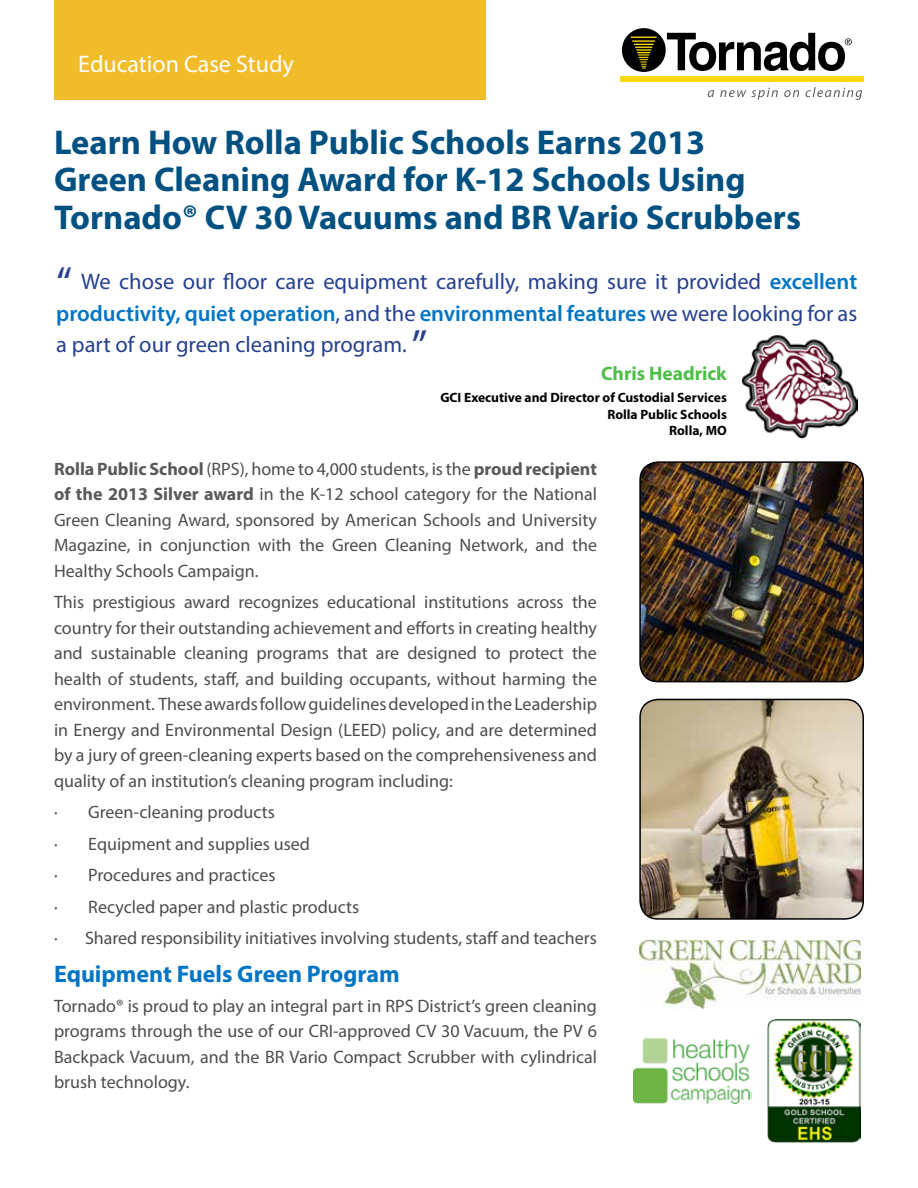
<style>
.page{position:relative;width:918px;height:1188px;background:#fff}
.page>*{position:absolute;margin:0;border:0;box-sizing:border-box;transform-origin:0 0}
.t1{font:700 34.5px/37.5px "Myriad Pro";color:#005181}
.t2{font:700 24px "Myriad Pro";color:#0075c4}
.t3{font:24px "Myriad Pro";color:#fff}
.t4{font:22.5px/31.5px "Myriad Pro";color:#25408f;text-align:justify}
.t5{font:700 19.5px "Myriad Pro";color:#4dbf49}
.t6{font:18px/25.5px "Myriad Pro";color:#4d4d4f;text-align:justify}
.t7{font:700 13.5px/16.5px "Myriad Pro";color:#000;text-align:right}
.s1{font-size:45px}
.s2{font-weight:600;color:#0075c4}
.s3{font-weight:700;color:#58595b}
</style>
<div class="page">
<img style="left:640px;top:699px;width:223px;height:218px">
<div style="left:639px;top:699px;width:225px;height:221px;border:2px solid #000;border-radius:18px"></div>
<img style="left:640px;top:462px;width:223px;height:220px">
<div style="left:639px;top:461px;width:225px;height:221px;border:2px solid #000;border-radius:18px"></div>
<div style="left:54px;top:0;width:432px;height:100px;background:#f1bc2a"></div>
<div style="left:620px;top:76px;width:244px;height:6px;background:#f5d80f"></div>
<svg style="left:708px;top:90px;width:6px;height:7px"></svg>
<svg style="left:720px;top:88px;width:58px;height:12px"></svg>
<svg style="left:784px;top:90px;width:15px;height:7px"></svg>
<svg style="left:806px;top:87px;width:56px;height:13px"></svg>
<div style="left:622px;top:28px;width:44px;height:44px;background:#000;border-radius:50%"></div>
<svg style="left:631px;top:37px;width:25px;height:1px"></svg>
<hr style="left:633px;top:40px;width:22px;height:2px;background:#f5d80f">
<svg style="left:634px;top:44px;width:19px;height:25px"></svg>
<svg style="left:667px;top:33px;width:185px;height:38px"></svg>
<img style="left:639px;top:940px;width:222px;height:68px">
<img style="left:633px;top:1037px;width:119px;height:66px">
<img style="left:768px;top:1019px;width:93px;height:124px">
<img style="left:742px;top:335px;width:115px;height:104px">
<h2 class="t3" style="left:78px;top:49px;width:217px">Education Case Study</h2>
<h1 class="t1" style="left:54px;top:122px;width:748px">Learn How Rolla Public Schools Earns 2013<br>Green Cleaning Award for K-12 Schools Using<br>Tornado® CV 30 Vacuums and BR Vario Scrubbers</h1>
<p class="t4" style="left:56px;top:266px;width:802px"><span class="s1">“</span> We chose our floor care equipment carefully, making sure it provided <span class="s2">excellent productivity, quiet operation</span>, and the <span class="s2">environmental features</span> we were looking for as a part of our green cleaning program. <span class="s1">”</span></p>
<p class="t5" style="left:601px;top:360px;width:127px">Chris Headrick</p>
<p class="t7" style="left:440px;top:389px;width:288px">GCI Executive and Director of Custodial Services<br>Rolla Public Schools<br>Rolla, MO</p>
<p class="t6" style="left:54px;top:456px;width:545px"><span class="s3">Rolla Public School</span> (RPS), home to 4,000 students, is the <span class="s3">proud recipient of the 2013 Silver award</span> in the K-12 school category for the National Green Cleaning Award, sponsored by American Schools and University Magazine, in conjunction with the Green Cleaning Network, and the Healthy Schools Campaign.</p>
<p class="t6" style="left:54px;top:589px;width:545px">This prestigious award recognizes educational institutions across the country for their outstanding achievement and efforts in creating healthy and sustainable cleaning programs that are designed to protect the health of students, staff, and building occupants, without harming the environment. These awards follow guidelines developed in the Leadership in Energy and Environmental Design (LEED) policy, and are determined by a jury of green-cleaning experts based on the comprehensiveness and quality of an institution’s cleaning program including:</p>
<p class="t6" style="left:54px;top:796px;width:545px;line-height:31.5px;text-align:left">· Green-cleaning products<br>· Equipment and supplies used<br>· Procedures and practices<br>· Recycled paper and plastic products<br>· Shared responsibility initiatives involving students, staff and teachers</p>
<h2 class="t2" style="left:54px;top:958px;width:347px">Equipment Fuels Green Program</h2>
<p class="t6" style="left:54px;top:993px;width:544px">Tornado® is proud to play an integral part in RPS District’s green cleaning programs through the use of our CRI-approved CV 30 Vacuum, the PV 6<br>Backpack Vacuum, and the BR Vario Compact Scrubber with cylindrical brush technology.</p>
</div>
